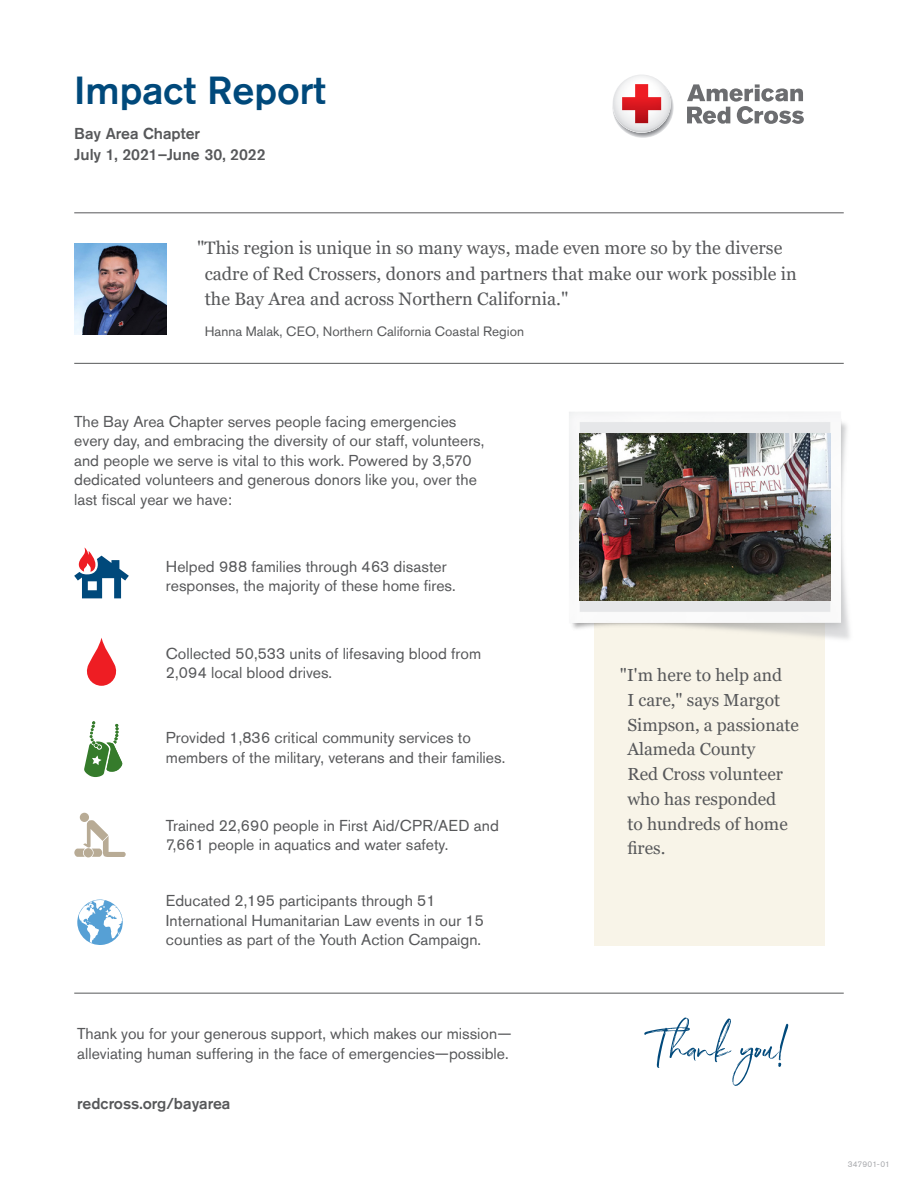
<style>
.page{position:relative;width:918px;height:1188px;background:#fff}
.page>*{position:absolute;margin:0;border:0;box-sizing:border-box;transform-origin:0 0}
.t1{font:60.3px "Soak Up The Sun Script";color:#00497b}
.t2{font:500 39px "Akzidenz Grotesk Std";color:#00497b}
.t3{font:18px/25.5px "Georgia";color:#57585a}
.t4{font:17.4px/24.8px "Georgia";color:#57585a}
.t5{font:15.75px/19.5px "Akzidenz Grotesk Std";color:#57585a}
.t6{font:500 15.75px/21px "Akzidenz Grotesk Std";color:#57585a}
.t7{font:13.5px "Akzidenz Grotesk Std";color:#57585a}
.t8{font:8.25px "Akzidenz Grotesk Std";color:#a8a9ad}
</style>
<div class="page">
<div style="left:595px;top:562px;width:230px;height:384px;background:#f8f4e8"></div>
<hr style="left:74px;top:363px;width:770px;height:1px;background:#57585a">
<img style="left:569px;top:412px;width:281px;height:236px">
<hr style="left:74px;top:213px;width:770px;height:1px;background:#57585a">
<hr style="left:74px;top:993px;width:770px;height:1px;background:#57585a">
<img style="left:580px;top:434px;width:250px;height:166px">
<svg style="left:77px;top:899px;width:46px;height:46px"></svg>
<svg style="left:74px;top:812px;width:52px;height:45px"></svg>
<svg style="left:84px;top:721px;width:39px;height:56px"></svg>
<svg style="left:86px;top:638px;width:31px;height:48px"></svg>
<svg style="left:74px;top:547px;width:55px;height:51px"></svg>
<img style="left:75px;top:243px;width:91px;height:92px">
<svg style="left:612px;top:75px;width:192px;height:63px"></svg>
<h2 class="t2" style="left:74px;top:66px;width:253px">Impact Report</h2>
<p class="t6" style="left:74px;top:123px;width:193px">Bay Area Chapter<br>July 1, 2021–June 30, 2022</p>
<p class="t3" style="left:205px;top:236px;width:594px;text-indent:-8px">"This region is unique in so many ways, made even more so by the diverse cadre of Red Crossers, donors and partners that make our work possible in the Bay Area and across Northern California."</p>
<p class="t7" style="left:205px;top:324px;width:321px">Hanna Malak, CEO, Northern California Coastal Region</p>
<p class="t5" style="left:74px;top:411px;width:412px">The Bay Area Chapter serves people facing emergencies every day, and embracing the diversity of our staff, volunteers, and people we serve is vital to this work. Powered by 3,570 dedicated volunteers and generous donors like you, over the last fiscal year we have:</p>
<p class="t5" style="left:166px;top:556px;width:291px">Helped 988 families through 463 disaster responses, the majority of these home fires.</p>
<p class="t5" style="left:166px;top:643px;width:317px">Collected 50,533 units of lifesaving blood from<br>2,094 local blood drives.</p>
<p class="t5" style="left:166px;top:728px;width:341px">Provided 1,836 critical community services to members of the military, veterans and their families.</p>
<p class="t5" style="left:166px;top:815px;width:334px">Trained 22,690 people in First Aid/CPR/AED and<br>7,661 people in aquatics and water safety.</p>
<p class="t5" style="left:166px;top:891px;width:320px">Educated 2,195 participants through 51<br>International Humanitarian Law events in our 15 counties as part of the Youth Action Campaign.</p>
<p class="t4" style="left:627px;top:663px;width:173px;text-indent:-7px">"I'm here to help and<br>I care," says Margot<br>Simpson, a passionate<br>Alameda County<br>Red Cross volunteer who has responded<br>to hundreds of home fires.</p>
<p class="t5" style="left:77px;top:1024px;width:436px">Thank you for your generous support, which makes our mission— alleviating human suffering in the face of emergencies—possible.</p>
<h1 class="t1" style="left:650px;top:999px;width:136px">Thank you!</h1>
<p class="t6" style="left:77px;top:1093px;width:155px">redcross.org/bayarea</p>
<p class="t8" style="left:848px;top:1159px;width:44px">347901-01</p>
</div>
